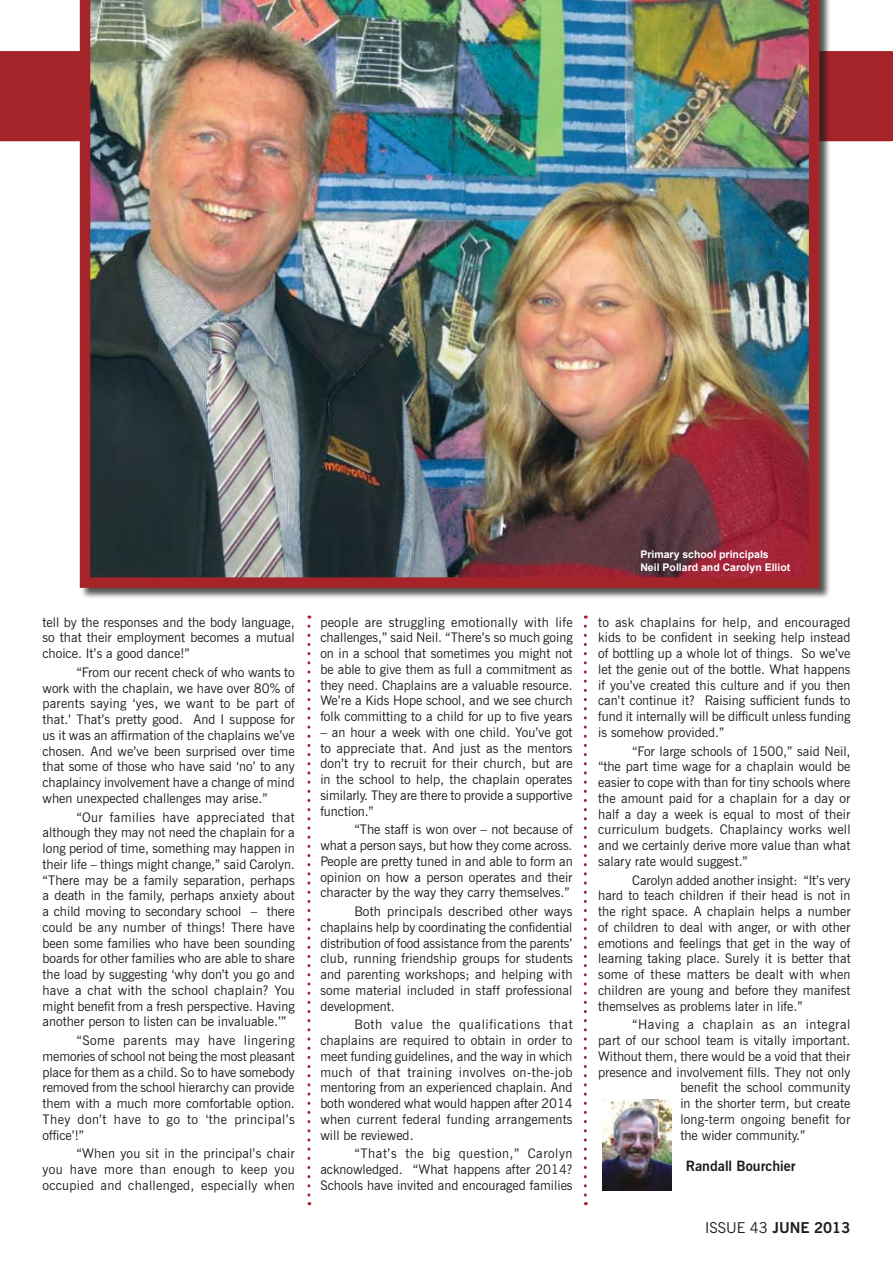
<style>
.page{position:relative;width:893px;height:1263px;background:#fff}
.page>*{position:absolute;margin:0;border:0;box-sizing:border-box;transform-origin:0 0}
.t1{font:700 15px "News Gothic BT";color:#1d1d1b}
.t2{font:700 14.25px "News Gothic BT";color:#1d1d1b}
.t3{font:13.2px/15.8px "News Gothic BT";color:#1d1d1b;text-align:justify}
.t4{font:13.2px "News Gothic BT";letter-spacing:.04em;color:#1d1d1b}
.t5{font:700 10.5px/12.6px "Arial";color:#fff}
.s1{font-weight:400}
</style>
<div class="page">
<div style="left:0;top:51px;width:893px;height:90px;background:#a4242a"></div>
<img style="left:603px;top:1099px;width:69px;height:91px">
<div style="left:80px;top:0;width:757px;height:605px;background:#1d1d1b;opacity:.75"></div>
<img style="left:80px;top:0;width:739px;height:588px">
<svg style="left:307px;top:626px;width:3px;height:579px"></svg>
<svg style="left:584px;top:626px;width:3px;height:579px"></svg>
<p class="t3" style="left:43px;top:614px;width:254px">tell by the responses and the body language, so that their employment becomes a mutual choice. It’s a good dance!”</p>
<p class="t3" style="left:43px;top:664px;width:254px;text-indent:34px">“From our recent check of who wants to work with the chaplain, we have over 80% of parents saying ‘yes, we want to be part of that.’ That’s pretty good. And I suppose for us it was an affirmation of the chaplains we’ve chosen. And we’ve been surprised over time that some of those who have said ‘no’ to any chaplaincy involvement have a change of mind when unexpected challenges may arise.”</p>
<p class="t3" style="left:43px;top:809px;width:254px;text-indent:34px">“Our families have appreciated that although they may not need the chaplain for a long period of time, something may happen in their life – things might change,” said Carolyn. “There may be a family separation, perhaps a death in the family, perhaps anxiety about a child moving to secondary school – there could be any number of things! There have been some families who have been sounding boards for other families who are able to share the load by suggesting ‘why don’t you go and have a chat with the school chaplain? You might benefit from a fresh perspective. Having another person to listen can be invaluable.’”</p>
<p class="t3" style="left:43px;top:1032px;width:254px;text-indent:34px">“Some parents may have lingering memories of school not being the most pleasant place for them as a child. So to have somebody removed from the school hierarchy can provide them with a much more comfortable option.<br>They don’t have to go to ‘the principal’s office’!”</p>
<p class="t3" style="left:43px;top:1146px;width:254px;text-indent:34px">“When you sit in the principal’s chair you have more than enough to keep you occupied and challenged, especially when</p>
<p class="t3" style="left:320px;top:614px;width:254px">people are struggling emotionally with life challenges,” said Neil. “There’s so much going on in a school that sometimes you might not be able to give them as full a commitment as they need. Chaplains are a valuable resource.<br>We’re a Kids Hope school, and we see church folk committing to a child for up to five years</p>
<p class="t3" style="left:320px;top:724px;width:254px">– an hour a week with one child. You’ve got to appreciate that. And just as the mentors don’t try to recruit for their church, but are in the school to help, the chaplain operates similarly. They are there to provide a supportive function.”</p>
<p class="t3" style="left:320px;top:822px;width:254px;text-indent:34px">“The staff is won over – not because of what a person says, but how they come across.<br>People are pretty tuned in and able to form an opinion on how a person operates and their character by the way they carry themselves.”</p>
<p class="t3" style="left:320px;top:903px;width:254px;text-indent:34px">Both principals described other ways chaplains help by coordinating the confidential distribution of food assistance from the parents’ club, running friendship groups for students and parenting workshops; and helping with some material included in staff professional development.</p>
<p class="t3" style="left:320px;top:1017px;width:254px;text-indent:34px">Both value the qualifications that chaplains are required to obtain in order to meet funding guidelines, and the way in which much of that training involves on-the-job mentoring from an experienced chaplain. And both wondered what would happen after 2014 when current federal funding arrangements will be reviewed.</p>
<p class="t3" style="left:320px;top:1146px;width:254px;text-indent:34px">“That’s the big question,” Carolyn acknowledged. “What happens after 2014?<br>Schools have invited and encouraged families</p>
<p class="t5" style="left:640px;top:549px;width:151px">Primary school principals<br>Neil Pollard and Carolyn Elliot</p>
<p class="t3" style="left:598px;top:614px;width:254px">to ask chaplains for help, and encouraged kids to be confident in seeking help instead of bottling up a whole lot of things. So we’ve let the genie out of the bottle. What happens if you’ve created this culture and if you then can’t continue it? Raising sufficient funds to fund it internally will be difficult unless funding is somehow provided.”</p>
<p class="t3" style="left:598px;top:743px;width:254px;text-indent:34px">“For large schools of 1500,” said Neil, “the part time wage for a chaplain would be easier to cope with than for tiny schools where the amount paid for a chaplain for a day or half a day a week is equal to most of their curriculum budgets. Chaplaincy works well and we certainly derive more value than what salary rate would suggest.”</p>
<p class="t3" style="left:598px;top:872px;width:254px;text-indent:34px">Carolyn added another insight: “It’s very hard to teach children if their head is not in the right space. A chaplain helps a number of children to deal with anger, or with other emotions and feelings that get in the way of learning taking place. Surely it is better that some of these matters be dealt with when children are young and before they manifest themselves as problems later in life.”</p>
<p class="t4" style="left:632px;top:1016px;width:220px">“Having a chaplain as an integral</p>
<p class="t3" style="left:598px;top:1032px;width:254px">part of our school team is vitally important.</p>
<p class="t3" style="left:598px;top:1048px;width:254px">Without them, there would be a void that their</p>
<p class="t3" style="left:598px;top:1064px;width:254px">presence and involvement fills. They not only</p>
<p class="t3" style="left:680px;top:1079px;width:172px">benefit the school community</p>
<p class="t3" style="left:680px;top:1095px;width:172px">in the shorter term, but create</p>
<p class="t3" style="left:680px;top:1111px;width:171px">long-term ongoing benefit for</p>
<p class="t3" style="left:680px;top:1127px;width:127px">the wider community.”</p>
<p class="t2" style="left:686px;top:1157px;width:111px">Randall Bourchier</p>
<p class="t1" style="left:705px;top:1218px;width:147px"><span class="s1">ISSUE 43</span> JUNE 2013</p>
</div>
